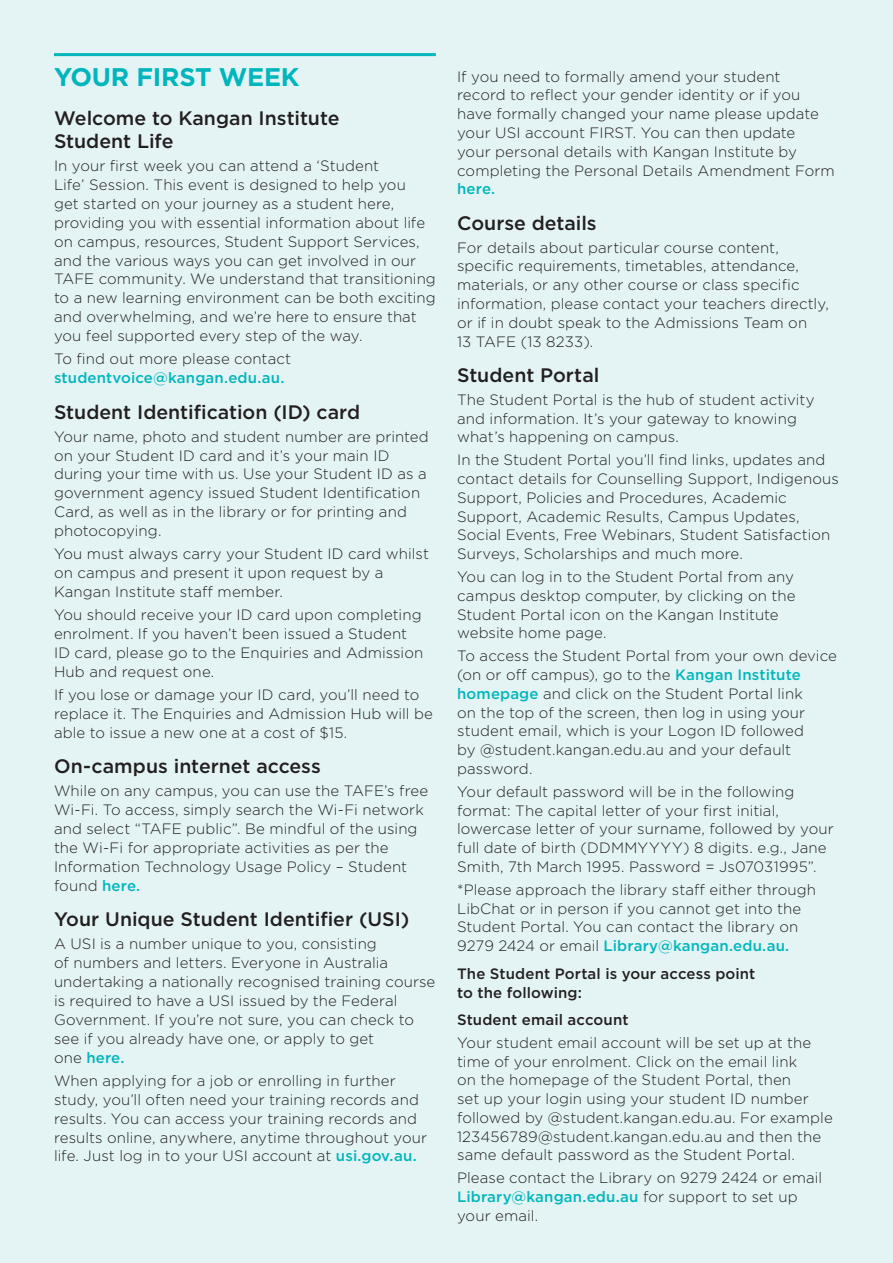
<style>
.page{position:relative;width:893px;height:1263px;background:#e4f4f5}
.page>*{position:absolute;margin:0;border:0;box-sizing:border-box;transform-origin:0 0}
.t1{font:700 25.5px "Gotham";letter-spacing:-.01em;color:#00b6bc}
.Sub_header_1{font:500 19.5px/22.5px "Gotham";color:#231f20}
.Body{font:300 15px/18.8px "Gotham";letter-spacing:.005em;color:#231f20}
.Sub_header_2{font:500 15px/18.9px "Gotham";letter-spacing:.005em;color:#231f20}
.Body-2{font:500 15px/18.9px "Gotham";letter-spacing:.01em;color:#00b6bc}
.s1{font-weight:300;color:#231f20}
.s2{font-weight:500;color:#00b6bc}
</style>
<div class="page">
<hr style="left:54px;top:53px;width:382px;height:3px;background:#00b6bc">
<p class="t1" style="left:54px;top:60px;width:247px">YOUR FIRST WEEK</p>
<p class="Sub_header_1" style="left:54px;top:107px;width:287px">Welcome to Kangan Institute<br>Student Life</p>
<p class="Body" style="left:54px;top:156px;width:383px">In your first week you can attend a ‘Student<br>Life’ Session. This event is designed to help you<br>get started on your journey as a student here, providing you with essential information about life on campus, resources, Student Support Services, and the various ways you can get involved in our TAFE community. We understand that transitioning to a new learning environment can be both exciting and overwhelming, and we’re here to ensure that you feel supported every step of the way.</p>
<p class="Body-2" style="left:54px;top:349px;width:239px"><span class="s1">To find out more please contact </span>studentvoice@kangan.edu.au.</p>
<p class="Sub_header_1" style="left:54px;top:400px;width:308px">Student Identification (ID) card</p>
<p class="Body" style="left:54px;top:426px;width:376px">Your name, photo and student number are printed on your Student ID card and it’s your main ID during your time with us. Use your Student ID as a government agency issued Student Identification Card, as well as in the library or for printing and photocopying.</p>
<p class="Body" style="left:54px;top:544px;width:376px">You must always carry your Student ID card whilst on campus and present it upon request by a<br>Kangan Institute staff member.</p>
<p class="Body" style="left:54px;top:605px;width:371px">You should receive your ID card upon completing enrolment. If you haven’t been issued a Student ID card, please go to the Enquiries and Admission Hub and request one.</p>
<p class="Body" style="left:54px;top:685px;width:381px">If you lose or damage your ID card, you’ll need to replace it. The Enquiries and Admission Hub will be able to issue a new one at a cost of $15.</p>
<p class="Sub_header_1" style="left:54px;top:755px;width:268px">On-campus internet access</p>
<p class="Body" style="left:54px;top:781px;width:376px">While on any campus, you can use the TAFE’s free Wi-Fi. To access, simply search the Wi-Fi network and select “TAFE public”. Be mindful of the using the Wi-Fi for appropriate activities as per the Information Technology Usage Policy – Student found <span class="s2">here.</span></p>
<p class="Sub_header_1" style="left:54px;top:908px;width:357px">Your Unique Student Identifier (USI)</p>
<p class="Body" style="left:54px;top:934px;width:383px">A USI is a number unique to you, consisting<br>of numbers and letters. Everyone in Australia undertaking a nationally recognised training course is required to have a USI issued by the Federal Government. If you’re not sure, you can check to see if you already have one, or apply to get<br>one <span class="s2">here.</span></p>
<p class="Body" style="left:54px;top:1071px;width:375px">When applying for a job or enrolling in further study, you’ll often need your training records and results. You can access your training records and results online, anywhere, anytime throughout your life. Just log in to your USI account at <span class="s2">usi.gov.au.</span></p>
<p class="Body" style="left:457px;top:67px;width:379px">If you need to formally amend your student<br>record to reflect your gender identity or if you have formally changed your name please update your USI account FIRST. You can then update<br>your personal details with Kangan Institute by completing the Personal Details Amendment Form <span class="s2">here.</span></p>
<p class="Sub_header_1" style="left:457px;top:211px;width:141px">Course details</p>
<p class="Body" style="left:457px;top:238px;width:373px">For details about particular course content, specific requirements, timetables, attendance, materials, or any other course or class specific information, please contact your teachers directly, or if in doubt speak to the Admissions Team on<br>13 TAFE (13 8233).</p>
<p class="Sub_header_1" style="left:457px;top:363px;width:144px">Student Portal</p>
<p class="Body" style="left:457px;top:390px;width:359px">The Student Portal is the hub of student activity and information. It’s your gateway to knowing what’s happening on campus.</p>
<p class="Body" style="left:457px;top:450px;width:383px">In the Student Portal you’ll find links, updates and contact details for Counselling Support, Indigenous Support, Policies and Procedures, Academic Support, Academic Results, Campus Updates, Social Events, Free Webinars, Student Satisfaction Surveys, Scholarships and much more.</p>
<p class="Body" style="left:457px;top:567px;width:340px">You can log in to the Student Portal from any campus desktop computer, by clicking on the Student Portal icon on the Kangan Institute website home page.</p>
<p class="Body" style="left:457px;top:646px;width:381px">To access the Student Portal from your own device (on or off campus), go to the <span class="s2">Kangan Institute homepage</span> and click on the Student Portal link<br>on the top of the screen, then log in using your student email, which is your Logon ID followed<br>by @student.kangan.edu.au and your default password.</p>
<p class="Body" style="left:457px;top:782px;width:378px">Your default password will be in the following format: The capital letter of your first initial, lowercase letter of your surname, followed by your full date of birth (DDMMYYYY) 8 digits. e.g., Jane Smith, 7th March 1995. Password = Js07031995”.</p>
<p class="Body" style="left:457px;top:880px;width:360px">*Please approach the library staff either through LibChat or in person if you cannot get into the Student Portal. You can contact the library on 9279 2424 or email <span class="s2">Library@kangan.edu.au.</span></p>
<p class="Sub_header_2" style="left:457px;top:964px;width:300px">The Student Portal is your access point to the following:</p>
<p class="Sub_header_2" style="left:457px;top:1010px;width:173px">Student email account</p>
<p class="Body" style="left:457px;top:1033px;width:377px">Your student email account will be set up at the time of your enrolment. Click on the email link<br>on the homepage of the Student Portal, then<br>set up your login using your student ID number followed by @student.kangan.edu.au. For example 123456789@student.kangan.edu.au and then the same default password as the Student Portal.</p>
<p class="Body" style="left:457px;top:1168px;width:367px">Please contact the Library on 9279 2424 or email<br><span class="s2">Library@kangan.edu.au</span> for support to set up your email.</p>
</div>
